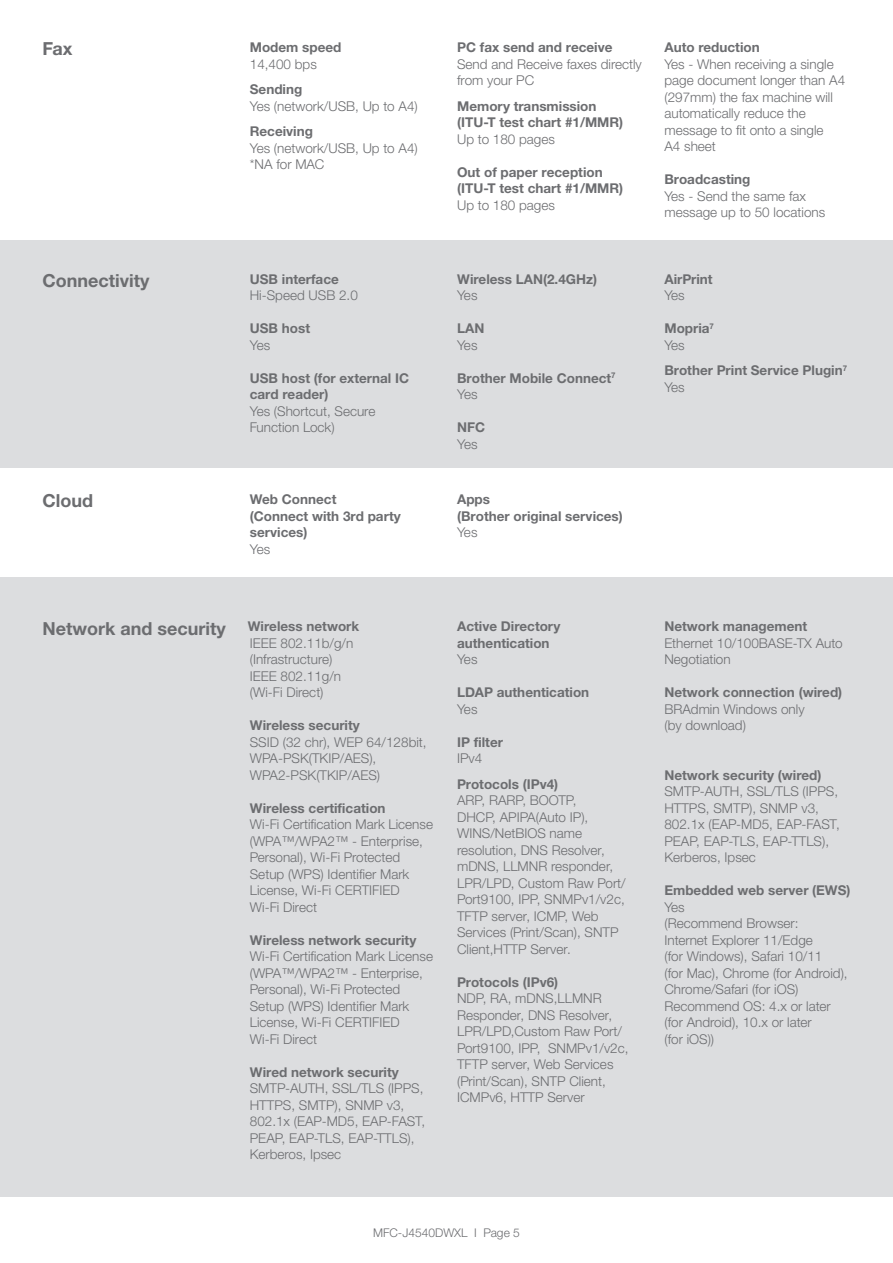
<style>
.page{position:relative;width:893px;height:1263px;background:#fff}
.page>*{position:absolute;margin:0;border:0;box-sizing:border-box;transform-origin:0 0}
.t1{font:700 18px "Helvetica Neue LTW1 G";color:#6c6d70}
.t2{font:300 13.5px/16.5px "Helvetica Neue LTW1 G";color:#6c6d70}
.t3{font:700 13.5px/16.5px "Helvetica Neue LTW1 G";color:#6c6d70}
.t4{font:300 12px "Helvetica Neue LTW1 G";color:#6c6d70}
.s1{font-weight:300}
</style>
<div class="page">
<div style="left:0;top:577px;width:893px;height:620px;background:#dcdddf"></div>
<div style="left:0;top:240px;width:893px;height:228px;background:#dcdddf"></div>
<h1 class="t1" style="left:43px;top:38px;width:31px">Fax</h1>
<p class="t3" style="left:250px;top:39px;width:93px">Modem speed</p>
<p class="t2" style="left:250px;top:56px;width:69px">14,400 bps</p>
<p class="t3" style="left:250px;top:81px;width:54px">Sending</p>
<p class="t2" style="left:250px;top:98px;width:169px">Yes (network/USB, Up to A4)</p>
<p class="t3" style="left:250px;top:123px;width:65px">Receiving</p>
<p class="t2" style="left:250px;top:140px;width:169px">Yes (network/USB, Up to A4) *NA for MAC</p>
<h1 class="t1" style="left:43px;top:270px;width:109px">Connectivity</h1>
<p class="t3" style="left:250px;top:271px;width:91px">USB interface</p>
<p class="t2" style="left:250px;top:287px;width:110px">Hi-Speed USB 2.0</p>
<p class="t3" style="left:250px;top:320px;width:62px">USB host</p>
<p class="t2" style="left:250px;top:337px;width:22px">Yes</p>
<p class="t3" style="left:250px;top:370px;width:161px">USB host (for external IC card reader)</p>
<p class="t2" style="left:250px;top:403px;width:127px">Yes (Shortcut, Secure<br>Function Lock)</p>
<h1 class="t1" style="left:43px;top:490px;width:52px">Cloud</h1>
<p class="t3" style="left:250px;top:491px;width:152px">Web Connect<br>(Connect with 3rd party services)</p>
<p class="t2" style="left:250px;top:541px;width:22px">Yes</p>
<p class="t3" style="left:457px;top:39px;width:157px">PC fax send and receive</p>
<p class="t2" style="left:457px;top:56px;width:186px">Send and Receive faxes directly from your PC</p>
<p class="t3" style="left:457px;top:97px;width:168px">Memory transmission (ITU-T test chart #1/MMR)</p>
<p class="t2" style="left:457px;top:131px;width:99px">Up to 180 pages</p>
<p class="t3" style="left:457px;top:163px;width:168px">Out of paper reception (ITU-T test chart #1/MMR)</p>
<p class="t2" style="left:457px;top:197px;width:99px">Up to 180 pages</p>
<p class="t3" style="left:457px;top:271px;width:142px">Wireless LAN(2.4GHz)</p>
<p class="t2" style="left:457px;top:287px;width:22px">Yes</p>
<p class="t3" style="left:457px;top:320px;width:29px">LAN</p>
<p class="t2" style="left:457px;top:337px;width:22px">Yes</p>
<p class="t3" style="left:457px;top:370px;width:160px">Brother Mobile Connect<sup>7<br></sup><span class="s1">Yes</span></p>
<p class="t3" style="left:457px;top:419px;width:30px">NFC</p>
<p class="t2" style="left:457px;top:436px;width:22px">Yes</p>
<p class="t3" style="left:457px;top:491px;width:167px">Apps<br>(Brother original services)</p>
<p class="t2" style="left:457px;top:524px;width:22px">Yes</p>
<p class="t3" style="left:664px;top:39px;width:97px">Auto reduction</p>
<p class="t2" style="left:664px;top:56px;width:182px">Yes - When receiving a single page document longer than A4 (297mm) the fax machine will automatically reduce the message to fit onto a single<br>A4 sheet</p>
<p class="t3" style="left:664px;top:171px;width:88px">Broadcasting</p>
<p class="t2" style="left:664px;top:187px;width:162px">Yes - Send the same fax message up to 50 locations</p>
<p class="t3" style="left:664px;top:271px;width:50px">AirPrint</p>
<p class="t2" style="left:664px;top:287px;width:22px">Yes</p>
<p class="t3" style="left:664px;top:320px;width:51px">Mopria<sup>7<br></sup><span class="s1">Yes</span></p>
<p class="t3" style="left:664px;top:362px;width:184px">Brother Print Service Plugin<sup>7<br></sup><span class="s1">Yes</span></p>
<h1 class="t1" style="left:43px;top:617px;width:318px">Network and security <sup>Wireless</sup> <sup>network</sup></h1>
<p class="t2" style="left:250px;top:635px;width:105px">IEEE 802.11b/g/n (Infrastructure)<br>IEEE 802.11g/n (Wi-Fi Direct)</p>
<p class="t3" style="left:250px;top:717px;width:112px">Wireless security</p>
<p class="t2" style="left:250px;top:734px;width:178px">SSID (32 chr), WEP 64/128bit,<br>WPA-PSK(TKIP/AES),<br>WPA2-PSK(TKIP/AES)</p>
<p class="t3" style="left:250px;top:800px;width:137px">Wireless certification</p>
<p class="t2" style="left:250px;top:816px;width:185px">Wi-Fi Certification Mark License (WPA™/WPA2™ - Enterprise,<br>Personal), Wi-Fi Protected<br>Setup (WPS) Identifier Mark<br>License, Wi-Fi CERTIFIED<br>Wi-Fi Direct</p>
<p class="t3" style="left:250px;top:932px;width:168px">Wireless network security</p>
<p class="t2" style="left:250px;top:948px;width:185px">Wi-Fi Certification Mark License (WPA™/WPA2™ - Enterprise,<br>Personal), Wi-Fi Protected<br>Setup (WPS) Identifier Mark<br>License, Wi-Fi CERTIFIED<br>Wi-Fi Direct</p>
<p class="t3" style="left:250px;top:1063px;width:151px">Wired network security</p>
<p class="t2" style="left:250px;top:1080px;width:177px">SMTP-AUTH, SSL/TLS (IPPS,<br>HTTPS, SMTP), SNMP v3,<br>802.1x (EAP-MD5, EAP-FAST,<br>PEAP, EAP-TLS, EAP-TTLS),<br>Kerberos, Ipsec</p>
<p class="t3" style="left:457px;top:618px;width:105px">Active Directory authentication</p>
<p class="t2" style="left:457px;top:651px;width:22px">Yes</p>
<p class="t3" style="left:457px;top:684px;width:134px">LDAP authentication</p>
<p class="t2" style="left:457px;top:701px;width:22px">Yes</p>
<p class="t3" style="left:457px;top:733px;width:47px">IP filter</p>
<p class="t2" style="left:457px;top:750px;width:27px">IPv4</p>
<p class="t3" style="left:457px;top:775px;width:103px">Protocols (IPv4)</p>
<p class="t2" style="left:457px;top:792px;width:170px">ARP, RARP, BOOTP,<br>DHCP, APIPA(Auto IP),<br>WINS/NetBIOS name resolution, DNS Resolver, mDNS, LLMNR responder,<br>LPR/LPD, Custom Raw Port/<br>Port9100, IPP, SNMPv1/v2c,<br>TFTP server, ICMP, Web<br>Services (Print/Scan), SNTP<br>Client,HTTP Server.</p>
<p class="t3" style="left:457px;top:973px;width:103px">Protocols (IPv6)</p>
<p class="t2" style="left:457px;top:990px;width:173px">NDP, RA, mDNS,LLMNR<br>Responder, DNS Resolver,<br>LPR/LPD,Custom Raw Port/<br>Port9100, IPP, SNMPv1/v2c,<br>TFTP server, Web Services (Print/Scan), SNTP Client,<br>ICMPv6, HTTP Server</p>
<p class="t4" style="left:373px;top:1226px;width:148px">MFC-J4540DWXL I Page 5</p>
<p class="t3" style="left:664px;top:618px;width:144px">Network management</p>
<p class="t2" style="left:664px;top:634px;width:180px">Ethernet 10/100BASE-TX Auto<br>Negotiation</p>
<p class="t3" style="left:664px;top:684px;width:179px">Network connection (wired)</p>
<p class="t2" style="left:664px;top:700px;width:142px">BRAdmin Windows only (by download)</p>
<p class="t3" style="left:664px;top:766px;width:159px">Network security (wired)</p>
<p class="t2" style="left:664px;top:783px;width:177px">SMTP-AUTH, SSL/TLS (IPPS,<br>HTTPS, SMTP), SNMP v3,<br>802.1x (EAP-MD5, EAP-FAST,<br>PEAP, EAP-TLS, EAP-TTLS),<br>Kerberos, Ipsec</p>
<p class="t3" style="left:664px;top:882px;width:188px">Embedded web server (EWS)</p>
<p class="t2" style="left:664px;top:898px;width:185px">Yes<br>(Recommend Browser:<br>Internet Explorer 11/Edge<br>(for Windows), Safari 10/11<br>(for Mac), Chrome (for Android),<br>Chrome/Safari (for iOS)<br>Recommend OS: 4.x or later (for Android), 10.x or later<br>(for iOS))</p>
</div>
